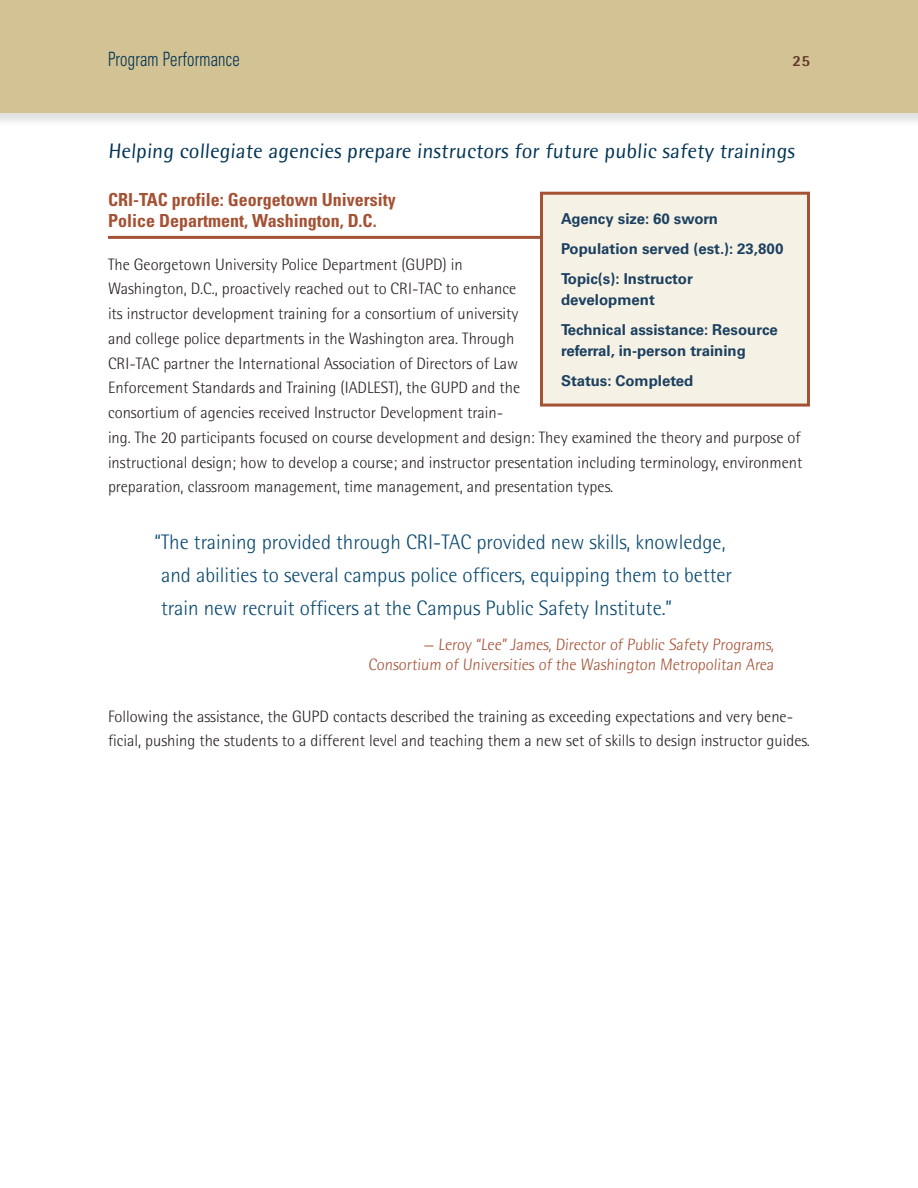
<style>
.page{position:relative;width:918px;height:1188px;background:#fff}
.page>*{position:absolute;margin:0;border:0;box-sizing:border-box;transform-origin:0 0}
.t1{font:300 21px/33px "Rotis Semi Sans Std";color:#06476e}
.t2{font:21px "Rotis Semi Sans Std";color:#013455}
.t3{font:300 condensed 19.65px "Univers LT Std";letter-spacing:.01em;color:#013455;scale:.84 1}
.t4{font:700 condensed 18px/20.7px "Univers LT Std";color:#a55133}
.t5{font:300 16.5px/24.8px "Rotis Semi Sans Std";color:#231f20}
.t6{font:300 16.5px/19.8px "Rotis Semi Sans Std";color:#a55133;text-align:right}
.t7{font:800 15.6px "Rotis Semi Sans Std";color:#62362a}
.t8{font:700 15px/21px "Univers LT Std";color:#1c4060}
</style>
<div class="page">
<div style="left:0;top:0;width:918px;height:127px;background:#231f20;opacity:.13"></div>
<div style="left:0;top:0;width:918px;height:112px;background:#d3c394"></div>
<hr style="left:108px;top:236px;width:702px;height:3px;background:#a55133">
<div style="left:542px;top:193px;width:266px;height:212px;background:#f5f1e5"></div>
<div style="left:540px;top:192px;width:270px;height:215px;border:3px solid #a55133"></div>
<p class="t3" style="left:108px;top:47px;width:158px">Program Performance</p>
<p class="t7" style="left:793px;top:51px;width:19px">25</p>
<h4 class="t2" style="left:108px;top:139px;width:690px">Helping collegiate agencies prepare instructors for future public safety trainings</h4>
<h5 class="t4" style="left:108px;top:189px;width:289px">CRI-TAC profile: Georgetown University<br>Police Department, Washington, D.C.</h5>
<p class="t8" style="left:561px;top:208px;width:159px">Agency size: 60 sworn</p>
<p class="t8" style="left:561px;top:238px;width:224px">Population served (est.): 23,800</p>
<p class="t8" style="left:561px;top:268px;width:133px">Topic(s): Instructor development</p>
<p class="t8" style="left:561px;top:319px;width:218px">Technical assistance: Resource referral, in-person training</p>
<p class="t8" style="left:561px;top:370px;width:134px">Status: Completed</p>
<p class="t5" style="left:108px;top:252px;width:696px">The Georgetown University Police Department (GUPD) in<br>Washington, D.C., proactively reached out to CRI-TAC to enhance<br>its instructor development training for a consortium of university<br>and college police departments in the Washington area. Through<br>CRI-TAC partner the International Association of Directors of Law<br>Enforcement Standards and Training (IADLEST), the GUPD and the<br>consortium of agencies received Instructor Development train-<br>ing. The 20 participants focused on course development and design: They examined the theory and purpose of instructional design; how to develop a course; and instructor presentation including terminology, environment preparation, classroom management, time management, and presentation types.</p>
<p class="t1" style="left:161px;top:526px;width:573px;text-indent:-7px">“The training provided through CRI-TAC provided new skills, knowledge, and abilities to several campus police officers, equipping them to better train new recruit officers at the Campus Public Safety Institute.”</p>
<p class="t6" style="left:368px;top:635px;width:409px">— Leroy “Lee” James, Director of Public Safety Programs,<br>Consortium of Universities of the Washington Metropolitan Area</p>
<p class="t5" style="left:108px;top:704px;width:704px">Following the assistance, the GUPD contacts described the training as exceeding expectations and very bene&shy;ficial, pushing the students to a different level and teaching them a new set of skills to design instructor guides.</p>
</div>
